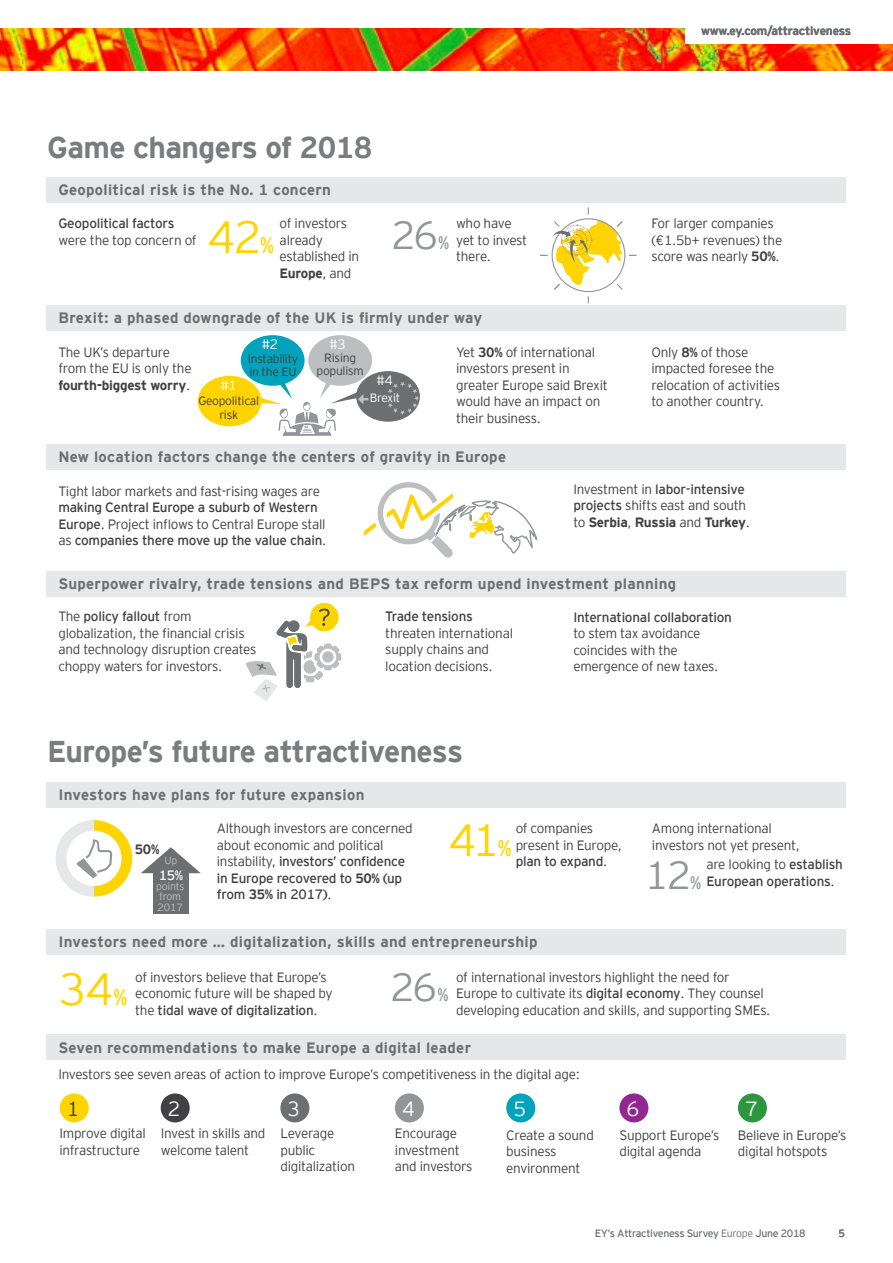
<style>
.page{position:relative;width:893px;height:1263px;background:#fff}
.page>*{position:absolute;margin:0;border:0;box-sizing:border-box;transform-origin:0 0}
.t1{font:300 45px "EY Interstate";color:#ffd400}
.t2{font:300 39px "EY Interstate";color:#939598}
.t3{font:700 30px "EY Interstate";letter-spacing:-.02em;color:#7b7c7f}
.t4{font:300 20.4px "EY Interstate";color:#fff}
.t5{font:300 20.4px "EY Interstate";color:#414042}
.t6{font:700 15px "EY Interstate";letter-spacing:.02em;color:#6d6e71}
.t7{font:300 13.5px/16.5px "EY Interstate";letter-spacing:-.02em;color:#414042}
.t8{font:13.5px/16.5px "EY Interstate";letter-spacing:-.02em;color:#414042}
.t9{font:300 13.5px "EY Interstate";color:#fff}
.t10{font:700 13.5px "EY Interstate";color:#414042}
.t11{font:13.5px "EY Interstate";color:#fff}
.t12{font:300 12px/13.5px "EY Interstate";letter-spacing:-.02em;color:#414042;text-align:center}
.t13{font:700 12px "EY Interstate";letter-spacing:-.02em;color:#6d6e71}
.t14{font:300 12px "EY Interstate";letter-spacing:-.02em;color:#fff}
.t15{font:10.5px "EY Interstate";letter-spacing:-.03em;color:#6d6e71}
.t16{font:300 10.5px/10.5px "EY Interstate";letter-spacing:-.02em;color:#bcbec0}
.s1{font-weight:700}
.s2{font-weight:400;font-size:22.5px}
.s3{font-weight:400;font-size:18px}
.s4{font-weight:300}
.s5{font-weight:400}
</style>
<div class="page">
<img style="left:0;top:28px;width:893px;height:43px">
<div style="left:686px;top:0;width:207px;height:43px;background:#fff"></div>
<div style="left:46px;top:177px;width:800px;height:26px;background:#e6e7e8"></div>
<div style="left:46px;top:305px;width:800px;height:25px;background:#e6e7e8"></div>
<div style="left:46px;top:444px;width:800px;height:25px;background:#e6e7e8"></div>
<div style="left:46px;top:571px;width:800px;height:26px;background:#e6e7e8"></div>
<div style="left:46px;top:782px;width:800px;height:25px;background:#e6e7e8"></div>
<div style="left:46px;top:929px;width:800px;height:26px;background:#e6e7e8"></div>
<div style="left:46px;top:1035px;width:800px;height:25px;background:#e6e7e8"></div>
<svg style="left:540px;top:207px;width:96px;height:96px"></svg>
<div style="left:356px;top:371px;width:64px;height:51px;background:#6d6e71;border-radius:50%"></div>
<div style="left:308px;top:335px;width:64px;height:51px;background:#bcbec0;border-radius:50%"></div>
<div style="left:241px;top:335px;width:64px;height:51px;background:#00a3bb;border-radius:50%"></div>
<div style="left:198px;top:376px;width:63px;height:50px;background:#ffd400;border-radius:50%"></div>
<svg style="left:388px;top:382px;width:31px;height:33px"></svg>
<div style="left:60px;top:1093px;width:29px;height:29px;background:#ffd400;border-radius:50%"></div>
<div style="left:161px;top:1093px;width:29px;height:29px;background:#414042;border-radius:50%"></div>
<div style="left:280px;top:1093px;width:29px;height:29px;background:#6d6e71;border-radius:50%"></div>
<div style="left:395px;top:1093px;width:29px;height:29px;background:#939598;border-radius:50%"></div>
<div style="left:506px;top:1093px;width:29px;height:29px;background:#00a3bb;border-radius:50%"></div>
<div style="left:619px;top:1093px;width:29px;height:29px;background:#92278f;border-radius:50%"></div>
<div style="left:738px;top:1093px;width:29px;height:29px;background:#2c973e;border-radius:50%"></div>
<svg style="left:56px;top:820px;width:76px;height:77px"></svg>
<svg style="left:141px;top:847px;width:60px;height:26px"></svg>
<div style="left:153px;top:872px;width:36px;height:42px;background:#6d6e71"></div>
<svg style="left:364px;top:482px;width:174px;height:76px"></svg>
<svg style="left:310px;top:603px;width:29px;height:28px"></svg>
<svg style="left:245px;top:609px;width:96px;height:92px"></svg>
<svg style="left:252px;top:375px;width:116px;height:61px"></svg>
<h3 class="t3" style="left:47px;top:125px;width:327px">Game changers of 2018</h3>
<p class="t6" style="left:58px;top:179px;width:274px">Geopolitical risk is the No. 1 concern</p>
<p class="t13" style="left:701px;top:22px;width:152px">www.ey.com/attractiveness</p>
<p class="t8" style="left:58px;top:215px;width:118px">Geopolitical factors</p>
<p class="t7" style="left:58px;top:231px;width:140px">were the top concern of</p>
<p class="t7" style="left:280px;top:215px;width:81px">of investors already established in<br><span class="s1">Europe</span>, and</p>
<p class="t7" style="left:456px;top:215px;width:73px">who have yet to invest there.</p>
<p class="t7" style="left:651px;top:215px;width:132px">For larger companies (€1.5b+ revenues) the score was nearly <span class="s1">50%</span>.</p>
<h1 class="t1" style="left:207px;top:205px;width:68px">42<span class="s2">%</span></h1>
<h2 class="t2" style="left:391px;top:207px;width:59px">26<span class="s3">%</span></h2>
<p class="t6" style="left:58px;top:307px;width:425px">Brexit: a phased downgrade of the UK is firmly under way</p>
<p class="t7" style="left:58px;top:343px;width:135px">The UK’s departure from the EU is only the <span class="s1">fourth-biggest worry</span>.</p>
<p class="t9" style="left:262px;top:335px;width:18px">#2</p>
<p class="t9" style="left:330px;top:335px;width:18px">#3</p>
<p class="t9" style="left:220px;top:375px;width:18px">#1</p>
<p class="t12" style="left:248px;top:351px;width:52px;text-align:left">Instability in the EU</p>
<p class="t12" style="left:317px;top:350px;width:49px">Rising populism</p>
<p class="t12" style="left:198px;top:394px;width:62px">Geopolitical risk</p>
<p class="t9" style="left:376px;top:370px;width:18px">#4</p>
<p class="t14" style="left:370px;top:389px;width:32px">Brexit</p>
<p class="t7" style="left:456px;top:343px;width:153px">Yet <span class="s1">30%</span> of international investors present in greater Europe said Brexit would have an impact on their business.</p>
<p class="t6" style="left:58px;top:446px;width:449px">New location factors change the centers of gravity in Europe</p>
<p class="t7" style="left:651px;top:343px;width:130px">Only <span class="s1">8%</span> of those impacted foresee the relocation of activities to another country.</p>
<p class="t7" style="left:58px;top:482px;width:263px">Tight labor markets and fast-rising wages are</p>
<p class="t8" style="left:58px;top:498px;width:269px">making Central Europe a suburb of Western<br>Europe<span class="s4">. Project inflows to Central Europe stall as</span> companies there move up the value chain<span class="s4">.</span></p>
<p class="t7" style="left:573px;top:480px;width:178px">Investment in <span class="s5">labor-intensive projects</span> shifts east and south to <span class="s1">Serbia</span>, <span class="s1">Russia</span> and <span class="s1">Turkey</span>.</p>
<p class="t6" style="left:58px;top:573px;width:619px">Superpower rivalry, trade tensions and BEPS tax reform upend investment planning</p>
<p class="t7" style="left:58px;top:608px;width:199px">The <span class="s5">policy fallout</span> from globalization, the financial crisis and technology disruption creates choppy waters for investors.</p>
<p class="t8" style="left:385px;top:608px;width:89px">Trade tensions</p>
<p class="t7" style="left:385px;top:624px;width:129px">threaten international supply chains and location decisions.</p>
<h3 class="t3" style="left:47px;top:730px;width:417px">Europe’s future attractiveness</h3>
<p class="t6" style="left:58px;top:784px;width:308px">Investors have plans for future expansion</p>
<p class="t8" style="left:573px;top:608px;width:160px">International collaboration</p>
<p class="t7" style="left:573px;top:624px;width:146px">to stem tax avoidance coincides with the emergence of new taxes.</p>
<p class="t10" style="left:135px;top:839px;width:26px">50%</p>
<p class="t16" style="left:164px;top:854px;width:14px">Up</p>
<p class="t11" style="left:159px;top:865px;width:26px">15%</p>
<p class="t16" style="left:156px;top:880px;width:30px">points from<br>2017</p>
<p class="t7" style="left:217px;top:819px;width:197px">Although investors are concerned about economic and political instability, <span class="s5">investors’ confidence in Europe recovered to</span> <span class="s1">50%</span> <span class="s5">(up from</span> <span class="s1">35%</span> <span class="s5">in 2017)</span>.</p>
<p class="t7" style="left:516px;top:819px;width:108px">of companies present in Europe, <span class="s5">plan to expand</span>.</p>
<p class="t7" style="left:652px;top:819px;width:122px">Among international</p>
<h1 class="t1" style="left:449px;top:808px;width:65px">41<span class="s2">%</span></h1>
<p class="t7" style="left:652px;top:836px;width:149px">investors not yet present,</p>
<p class="t8" style="left:706px;top:855px;width:138px"><span class="s4">are looking to</span> establish<br>European operations<span class="s4">.</span></p>
<h2 class="t2" style="left:645px;top:848px;width:58px">12<span class="s3">%</span></h2>
<p class="t6" style="left:58px;top:931px;width:481px">Investors need more … digitalization, skills and entrepreneurship</p>
<h1 class="t1" style="left:59px;top:957px;width:70px">34<span class="s2">%</span></h1>
<p class="t7" style="left:135px;top:968px;width:199px">of investors believe that Europe’s economic future will be shaped by the <span class="s5">tidal wave of digitalization</span>.</p>
<p class="t7" style="left:456px;top:968px;width:316px">of international investors highlight the need for<br>Europe to cultivate its <span class="s5">digital economy</span>. They counsel developing education and skills, and supporting SMEs.</p>
<h2 class="t2" style="left:390px;top:959px;width:59px">26<span class="s3">%</span></h2>
<p class="t6" style="left:58px;top:1036px;width:414px">Seven recommendations to make Europe a digital leader</p>
<p class="t7" style="left:58px;top:1065px;width:523px">Investors see seven areas of action to improve Europe’s competitiveness in the digital age:</p>
<h3 class="t5" style="left:67px;top:1094px;width:14px">1</h3>
<h3 class="t4" style="left:168px;top:1094px;width:14px">2</h3>
<h3 class="t4" style="left:288px;top:1094px;width:14px">3</h3>
<h3 class="t4" style="left:402px;top:1094px;width:14px">4</h3>
<h3 class="t4" style="left:513px;top:1094px;width:14px">5</h3>
<h3 class="t4" style="left:627px;top:1094px;width:14px">6</h3>
<h3 class="t4" style="left:745px;top:1094px;width:14px">7</h3>
<p class="t7" style="left:59px;top:1124px;width:88px">Improve digital infrastructure</p>
<p class="t7" style="left:161px;top:1124px;width:106px">Invest in skills and welcome talent</p>
<p class="t7" style="left:280px;top:1124px;width:76px">Leverage public digitalization</p>
<p class="t7" style="left:395px;top:1124px;width:79px">Encourage investment and investors</p>
<p class="t7" style="left:506px;top:1126px;width:89px">Create a sound business environment</p>
<p class="t7" style="left:619px;top:1126px;width:102px">Support Europe’s digital agenda</p>
<p class="t7" style="left:738px;top:1126px;width:110px">Believe in Europe’s digital hotspots</p>
<p class="t15" style="left:595px;top:1226px;width:212px">EY’s Attractiveness Survey <span class="s4">Europe</span> June 2018</p>
<p class="t15" style="left:839px;top:1225px;width:8px">5</p>
</div>
